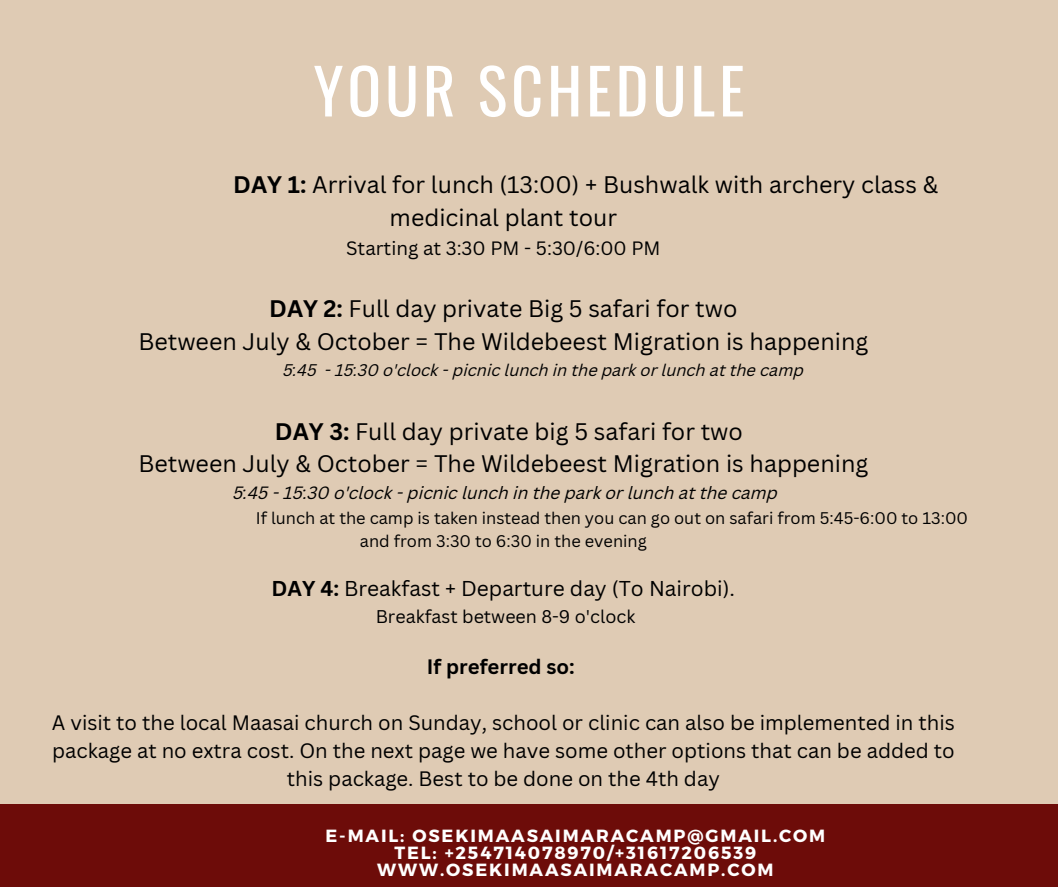
<style>
.page{position:relative;width:1058px;height:887px;background:#fff}
.page>*{position:absolute;margin:0;border:0;box-sizing:border-box;transform-origin:0 0}
.t1{font:62.55px "Oswald";letter-spacing:.065em;color:#fff}
.t2{font:23.25px/32.7px "Canva Sans";color:#000;text-align:center}
.t3{font:20.85px "Canva Sans";color:#000}
.t4{font:20.25px/28.2px "Canva Sans";color:#000;text-align:center}
.t5{font:700 20.25px "Canva Sans";color:#000}
.t6{font:18.75px "Canva Sans";color:#000}
.t7{font:17.85px "Canva Sans";color:#000}
.t8{font:700 17.55px/16.8px "Montserrat";letter-spacing:.105em;color:#fff;text-align:center}
.t9{font:italic 17.25px "Canva Sans";color:#000}
.t10{font:16.35px/22.5px "Canva Sans";color:#000}
.t11{font:italic 16.35px "Canva Sans";color:#000}
.s1{font-weight:700}
</style>
<div class="page">
<div style="left:0;top:0;width:1058px;height:886px;background:#dfcbb4"></div>
<div style="left:0;top:803px;width:1058px;height:83px;background:#6d0c09"></div>
<h1 class="t1" style="left:313px;top:42px;width:432px">YOUR SCHEDULE</h1>
<p class="t2" style="left:389px;top:168px;width:550px;text-align:left;text-indent:-156px"><span class="s1">DAY 1:</span> Arrival for lunch (13:00) + Bushwalk with archery class &amp; medicinal plant tour</p>
<p class="t6" style="left:346px;top:235px;width:316px">Starting at 3:30 PM - 5:30/6:00 PM</p>
<p class="t2" style="left:138px;top:291px;width:731px"><span class="s1">DAY 2:</span> Full day private Big 5 safari for two<br>Between July &amp; October = The Wildebeest Migration is happening</p>
<p class="t11" style="left:283px;top:363px;width:522px">5:45 - 15:30 o'clock - picnic lunch in the park or lunch at the camp</p>
<p class="t2" style="left:138px;top:414px;width:731px"><span class="s1">DAY 3:</span> Full day private big 5 safari for two<br>Between July &amp; October = The Wildebeest Migration is happening</p>
<p class="t9" style="left:233px;top:486px;width:546px">5:45 - 15:30 o'clock - picnic lunch in the park or lunch at the camp</p>
<p class="t10" style="left:360px;top:506px;width:609px;text-indent:-104px">If lunch at the camp is taken instead then you can go out on safari from 5:45-6:00 to 13:00 and from 3:30 to 6:30 in the evening</p>
<p class="t3" style="left:272px;top:574px;width:465px"><span class="s1">DAY 4:</span> Breakfast + Departure day (To Nairobi).</p>
<p class="t7" style="left:376px;top:604px;width:261px">Breakfast between 8-9 o'clock</p>
<p class="t5" style="left:427px;top:652px;width:149px">If preferred so:</p>
<p class="t4" style="left:52px;top:708px;width:904px">A visit to the local Maasai church on Sunday, school or clinic can also be implemented in this package at no extra cost. On the next page we have some other options that can be added to this package. Best to be done on the 4th day</p>
<p class="t8" style="left:325px;top:826px;width:501px">E-MAIL: OSEKIMAASAIMARACAMP@GMAIL.COM<br>TEL: +254714078970/+31617206539<br>WWW.OSEKIMAASAIMARACAMP.COM</p>
</div>
